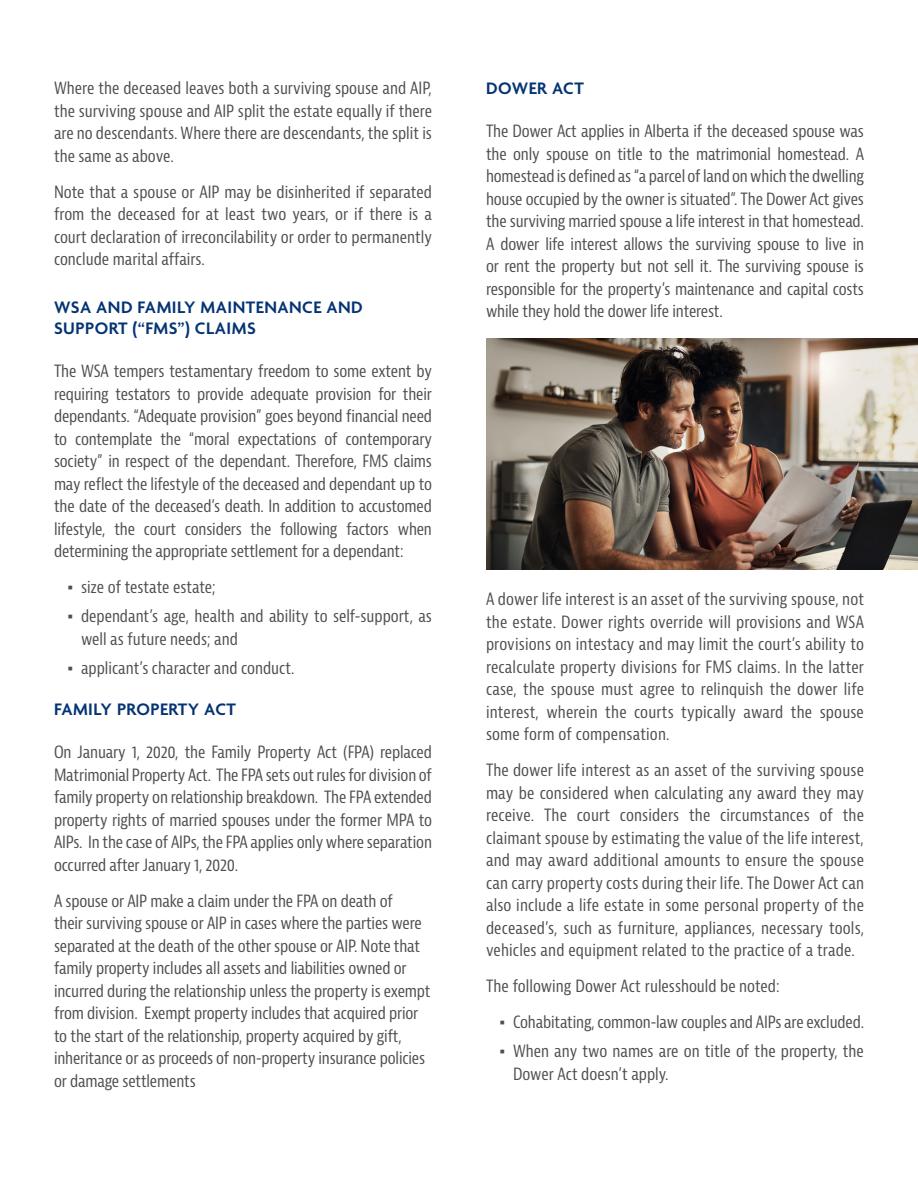
<style>
.page{position:relative;width:918px;height:1188px;background:#fff}
.page>*{position:absolute;margin:0;border:0;box-sizing:border-box;transform-origin:0 0}
.H2_-_Section_Hdr_-_A{font:600 18px/21px "Agenda";letter-spacing:.025em;color:#053474}
.Body_Copy_-_B{font:condensed 16.5px/22.5px "Bernina Sans";color:#4d4f4f;text-align:justify}
.H2_-_Section_Hdr_-_A-2{font:condensed 16.5px/22.5px "Bernina Sans";letter-spacing:-.01em;color:#4d4f4f}
.Body_Copy_-_List_-_B{font:condensed 16.5px/22.5px "Bernina Sans";color:#4d4f4f}
.s1{font-family:"Arial";font-stretch:normal}
</style>
<div class="page">
<img style="left:486px;top:339px;width:432px;height:230px">
<p class="Body_Copy_-_B" style="left:54px;top:77px;width:380px">Where the deceased leaves both a surviving spouse and AIP, the surviving spouse and AIP split the estate equally if there are no descendants. Where there are descendants, the split is the same as above.</p>
<p class="Body_Copy_-_B" style="left:54px;top:181px;width:379px">Note that a spouse or AIP may be disinherited if separated from the deceased for at least two years, or if there is a court declaration of irreconcilability or order to permanently conclude marital affairs.</p>
<h2 class="H2_-_Section_Hdr_-_A" style="left:54px;top:298px;width:310px">WSA AND FAMILY MAINTENANCE AND<br>SUPPORT (“FMS”) CLAIMS</h2>
<p class="Body_Copy_-_B" style="left:54px;top:360px;width:380px">The WSA tempers testamentary freedom to some extent by requiring testators to provide adequate provision for their dependants. “Adequate provision” goes beyond financial need to contemplate the “moral expectations of contemporary society” in respect of the dependant. Therefore, FMS claims may reflect the lifestyle of the deceased and dependant up to the date of the deceased’s death. In addition to accustomed lifestyle, the court considers the following factors when determining the appropriate settlement for a dependant:</p>
<p class="Body_Copy_-_List_-_B" style="left:68px;top:576px;width:150px"><span class="s1">▪</span> size of testate estate;</p>
<p class="Body_Copy_-_List_-_B" style="left:81px;top:605px;width:353px;text-indent:-14px"><span class="s1">▪</span> dependant’s age, health and ability to self-support, as well as future needs; and</p>
<p class="Body_Copy_-_List_-_B" style="left:68px;top:657px;width:228px"><span class="s1">▪</span> applicant’s character and conduct.</p>
<h2 class="H2_-_Section_Hdr_-_A" style="left:54px;top:700px;width:184px">FAMILY PROPERTY ACT</h2>
<p class="Body_Copy_-_B" style="left:54px;top:741px;width:380px">On January 1, 2020, the Family Property Act (FPA) replaced Matrimonial Property Act. The FPA sets out rules for division of family property on relationship breakdown. The FPA extended property rights of married spouses under the former MPA to AIPs. In the case of AIPs, the FPA applies only where separation occurred after January 1, 2020.</p>
<h2 class="H2_-_Section_Hdr_-_A-2" style="left:54px;top:890px;width:378px">A spouse or AIP make a claim under the FPA on death of<br>their surviving spouse or AIP in cases where the parties were separated at the death of the other spouse or AIP. Note that family property includes all assets and liabilities owned or incurred during the relationship unless the property is exempt from division. Exempt property includes that acquired prior to the start of the relationship, property acquired by gift, inheritance or as proceeds of non-property insurance policies or damage settlements</h2>
<h2 class="H2_-_Section_Hdr_-_A" style="left:486px;top:79px;width:99px">DOWER ACT</h2>
<p class="Body_Copy_-_B" style="left:486px;top:120px;width:380px">The Dower Act applies in Alberta if the deceased spouse was the only spouse on title to the matrimonial homestead. A homestead is defined as “a parcel of land on which the dwelling house occupied by the owner is situated”. The Dower Act gives the surviving married spouse a life interest in that homestead.<br>A dower life interest allows the surviving spouse to live in or rent the property but not sell it. The surviving spouse is responsible for the property’s maintenance and capital costs while they hold the dower life interest.</p>
<p class="Body_Copy_-_B" style="left:486px;top:588px;width:380px">A dower life interest is an asset of the surviving spouse, not the estate. Dower rights override will provisions and WSA provisions on intestacy and may limit the court’s ability to recalculate property divisions for FMS claims. In the latter case, the spouse must agree to relinquish the dower life interest, wherein the courts typically award the spouse some form of compensation.</p>
<p class="Body_Copy_-_B" style="left:486px;top:759px;width:380px">The dower life interest as an asset of the surviving spouse may be considered when calculating any award they may receive. The court considers the circumstances of the claimant spouse by estimating the value of the life interest, and may award additional amounts to ensure the spouse can carry property costs during their life. The Dower Act can also include a life estate in some personal property of the deceased’s, such as furniture, appliances, necessary tools, vehicles and equipment related to the practice of a trade.</p>
<p class="Body_Copy_-_B" style="left:486px;top:975px;width:295px">The following Dower Act rules should be noted:</p>
<p class="Body_Copy_-_List_-_B" style="left:500px;top:1011px;width:366px"><span class="s1">▪</span> Cohabitating, common-law couples and AIPs are excluded.</p>
<p class="Body_Copy_-_List_-_B" style="left:513px;top:1040px;width:352px;text-indent:-14px"><span class="s1">▪</span> When any two names are on title of the property, the<br>Dower Act doesn’t apply.</p>
</div>
